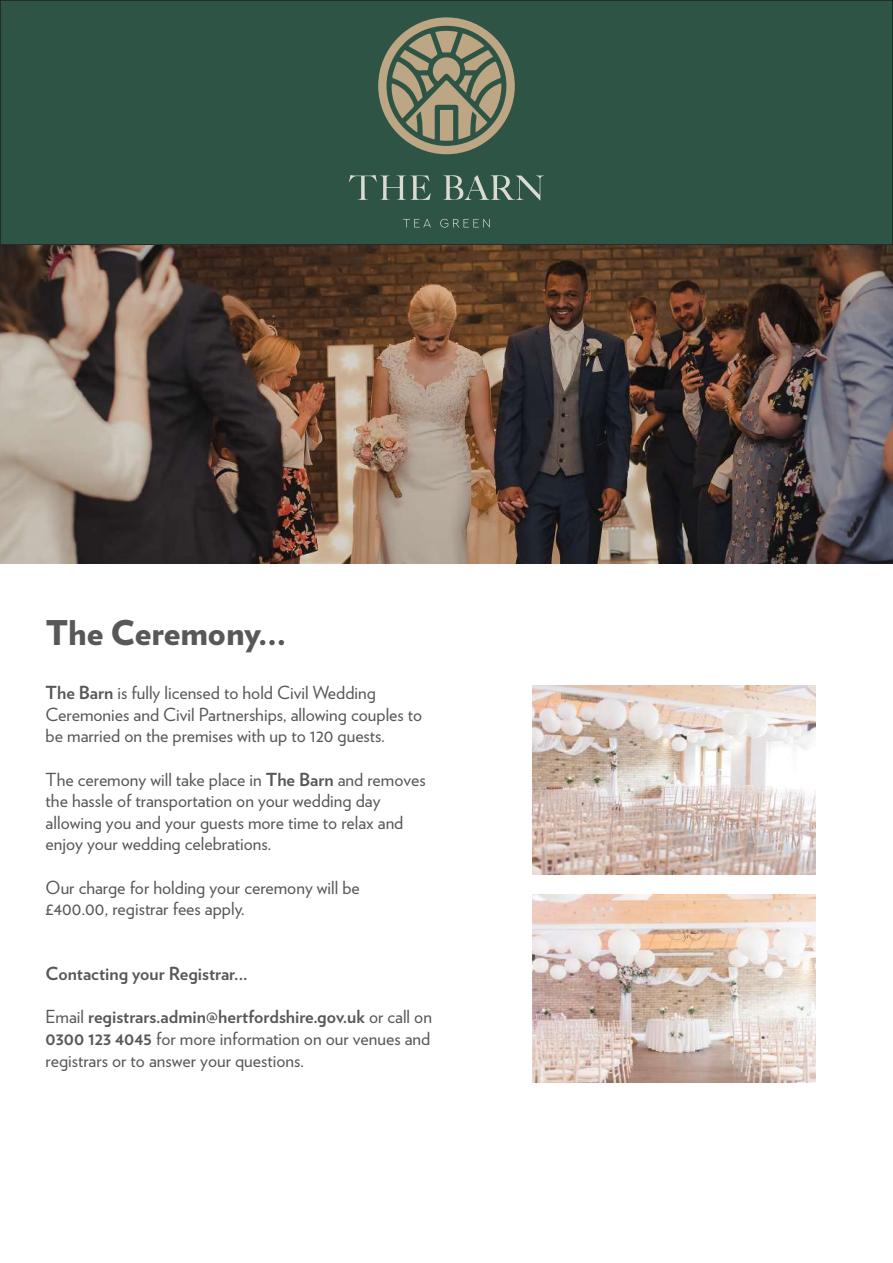
<style>
.page{position:relative;width:893px;height:1263px;background:#fff}
.page>*{position:absolute;margin:0;border:0;box-sizing:border-box;transform-origin:0 0}
.t1{font:900 34.05px "Verlag";color:#57585a}
.t2{font:18px/21.6px "Verlag";color:#57585a}
.t3{font:700 18px "Verlag";color:#57585a}
.s1{font-weight:700}
</style>
<div class="page">
<div style="left:0;top:0;width:893px;height:245px;background:#2e5445"></div>
<div style="left:0;top:0;width:893px;height:246px;border:2px solid #231f20"></div>
<img style="left:0;top:245px;width:893px;height:319px">
<img style="left:533px;top:686px;width:282px;height:188px">
<img style="left:533px;top:894px;width:282px;height:189px">
<svg style="left:349px;top:175px;width:82px;height:25px"></svg>
<svg style="left:443px;top:175px;width:101px;height:25px"></svg>
<svg style="left:378px;top:17px;width:137px;height:137px"></svg>
<svg style="left:403px;top:219px;width:28px;height:8px"></svg>
<svg style="left:440px;top:219px;width:50px;height:9px"></svg>
<h1 class="t1" style="left:46px;top:605px;width:242px">The Ceremony...</h1>
<p class="t2" style="left:46px;top:681px;width:378px"><span class="s1">The Barn</span> is fully licensed to hold Civil Wedding<br>Ceremonies and Civil Partnerships, allowing couples to be married on the premises with up to 120 guests.</p>
<p class="t2" style="left:46px;top:767px;width:382px">The ceremony will take place in <span class="s1">The Barn</span> and removes the hassle of transportation on your wedding day allowing you and your guests more time to relax and enjoy your wedding celebrations.</p>
<p class="t2" style="left:46px;top:875px;width:316px">Our charge for holding your ceremony will be £400.00, registrar fees apply.</p>
<p class="t3" style="left:46px;top:959px;width:203px">Contacting your Registrar...</p>
<p class="t2" style="left:46px;top:1005px;width:388px;text-align:justify">Email <span class="s1">registrars.admin@hertfordshire.gov.uk</span> or call on <span class="s1">0300 123 4045</span> for more information on our venues and registrars or to answer your questions.</p>
</div>
